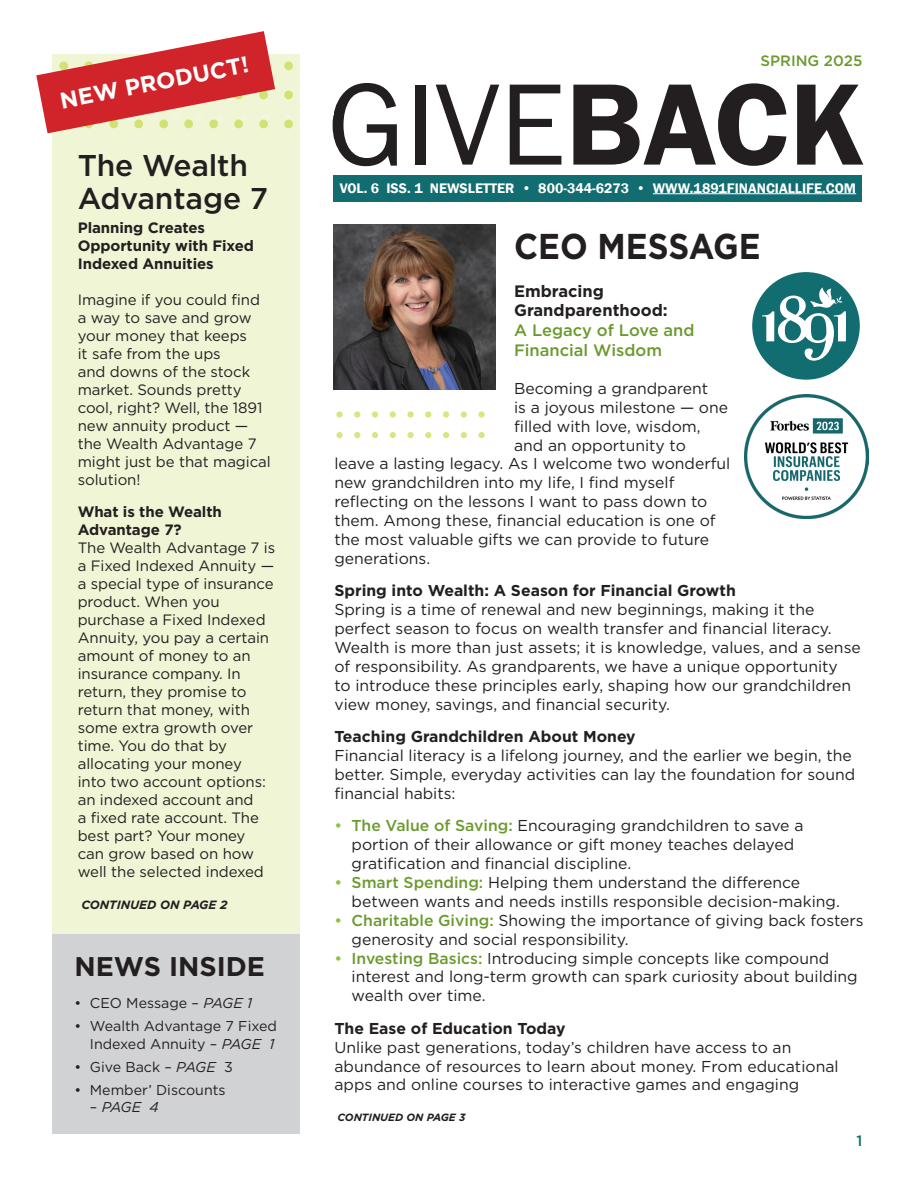
<style>
.page{position:relative;width:918px;height:1188px;background:#fff}
.page>*{position:absolute;margin:0;border:0;box-sizing:border-box;transform-origin:0 0}
.t1{font:120px "Franklin Gothic";color:#231f20}
.t2{font:700 35.85px "Gotham";color:#231f20;scale:.91 1}
.t3{font:500 30px/33px "Gotham";letter-spacing:-.005em;color:#231f20}
.t4{font:700 27px "Gotham";color:#231f20}
.Body_Copy{font:700 22.8px "Gotham";color:#fff}
.t5{font:500 16.5px/19.8px "Gotham";color:#6a9a2e}
.t6{font:700 16.5px/19.8px "Gotham";color:#231f20}
.t7{font:15.75px/18.9px "Gotham";color:#231f20}
.t8{font:700 15.75px "Gotham";color:#231f20}
.t9{font:15px/18px "Gotham";letter-spacing:-.005em;color:#231f20}
.t10{font:700 15px/18px "Gotham";letter-spacing:-.005em;color:#231f20}
.t11{font:500 15px "Gotham";color:#6a9a2e}
.t12{font:500 15px "Gotham";color:#126d70}
.t13{font:14.25px/17.1px "Gotham";color:#231f20;text-align:right}
.t14{font:600 14.25px "Franklin Gothic";color:#fff}
.t15{font:italic 14.25px "Gotham";color:#231f20}
.t16{font:italic 700 12px "Gotham";color:#231f20}
.t17{font:italic 700 10.5px "Gotham";color:#231f20}
.s1{font-style:italic}
.s2{font-style:normal}
.s3{font-weight:600}
.s4{font-weight:500;color:#8bc63e}
.s5{font-weight:500;color:#6a9a2e}
</style>
<div class="page">
<div style="left:52px;top:54px;width:248px;height:880px;background:#f0f5d5"></div>
<div style="left:284px;top:88px;width:8px;height:8px;background:#f2f6dd;border-radius:50%"></div>
<svg style="left:284px;top:61px;width:9px;height:9px"></svg>
<svg style="left:284px;top:90px;width:9px;height:9px"></svg>
<div style="left:284px;top:120px;width:9px;height:8px;background:#d2e272;border-radius:50%"></div>
<div style="left:334px;top:176px;width:528px;height:26px;background:#126d70"></div>
<div style="left:52px;top:934px;width:248px;height:200px;background:#d1d2d4"></div>
<hr style="left:653px;top:193px;width:203px;height:1px;background:#fff">
<img style="left:333px;top:224px;width:162px;height:166px">
<div style="left:443px;top:411px;width:6px;height:7px;background:#d8e682;border-radius:50%"></div>
<div style="left:425px;top:411px;width:6px;height:7px;background:#d8e682;border-radius:50%"></div>
<svg style="left:478px;top:411px;width:7px;height:7px"></svg>
<div style="left:461px;top:411px;width:6px;height:7px;background:#d8e682;border-radius:50%"></div>
<svg style="left:443px;top:432px;width:6px;height:6px"></svg>
<svg style="left:425px;top:432px;width:6px;height:6px"></svg>
<div style="left:478px;top:432px;width:7px;height:6px;background:#d8e682;border-radius:50%"></div>
<svg style="left:461px;top:432px;width:6px;height:6px"></svg>
<div style="left:372px;top:411px;width:6px;height:7px;background:#d8e682;border-radius:50%"></div>
<div style="left:354px;top:411px;width:6px;height:7px;background:#d8e682;border-radius:50%"></div>
<svg style="left:407px;top:411px;width:7px;height:7px"></svg>
<div style="left:390px;top:411px;width:6px;height:7px;background:#d8e682;border-radius:50%"></div>
<svg style="left:372px;top:432px;width:6px;height:6px"></svg>
<svg style="left:354px;top:432px;width:6px;height:6px"></svg>
<div style="left:407px;top:432px;width:7px;height:6px;background:#d8e682;border-radius:50%"></div>
<svg style="left:390px;top:432px;width:6px;height:6px"></svg>
<svg style="left:336px;top:411px;width:7px;height:7px"></svg>
<div style="left:336px;top:432px;width:7px;height:6px;background:#d8e682;border-radius:50%"></div>
<div style="left:752px;top:272px;width:108px;height:108px;background:#126d70;border-radius:50%"></div>
<svg style="left:762px;top:287px;width:84px;height:74px"></svg>
<img style="left:745px;top:395px;width:124px;height:124px">
<svg style="left:36px;top:31px;width:239px;height:102px"></svg>
<p class="Body_Copy" style="left:58px;top:86px;width:193px;rotate:-11deg">NEW PRODUCT!</p>
<p class="t3" style="left:78px;top:149px;width:192px">The Wealth<br>Advantage 7</p>
<p class="t10" style="left:78px;top:219px;width:129px">Planning Creates</p>
<p class="t10" style="left:78px;top:237px;width:178px">Opportunity with Fixed<br>Indexed Annuities</p>
<p class="t9" style="left:78px;top:290px;width:195px">Imagine if you could find a way to save and grow your money that keeps<br>it safe from the ups<br>and downs of the stock market. Sounds pretty cool, right? Well, the 1891 new annuity product — the Wealth Advantage 7 might just be that magical solution!</p>
<p class="t10" style="left:78px;top:502px;width:146px">What is the Wealth<br>Advantage 7?</p>
<p class="t9" style="left:78px;top:538px;width:199px">The Wealth Advantage 7 is a Fixed Indexed Annuity — a special type of insurance product. When you purchase a Fixed Indexed<br>Annuity, you pay a certain amount of money to an insurance company. In return, they promise to return that money, with some extra growth over time. You do that by allocating your money<br>into two account options: an indexed account and<br>a fixed rate account. The best part? Your money can grow based on how well the selected indexed</p>
<p class="t16" style="left:81px;top:897px;width:148px">CONTINUED ON PAGE 2</p>
<p class="t4" style="left:75px;top:949px;width:192px">NEWS INSIDE</p>
<p class="t13" style="left:75px;top:994px;width:179px">• CEO Message – <span class="s1">PAGE 1</span></p>
<p class="t13" style="left:75px;top:1018px;width:204px">• Wealth Advantage 7 Fixed<br>Indexed Annuity – <span class="s1">PAGE 1</span></p>
<p class="t13" style="left:75px;top:1058px;width:160px">• Give Back – <span class="s1">PAGE</span> 3</p>
<p class="t13" style="left:75px;top:1081px;width:153px">• Member’ Discounts</p>
<p class="t15" style="left:90px;top:1098px;width:70px"><span class="s2">–</span> PAGE 4</p>
<p class="t11" style="left:761px;top:51px;width:103px">SPRING 2025</p>
<p class="t1" style="left:328px;top:50px;width:539px">GIVE<span class="s3">BACK</span></p>
<p class="t14" style="left:340px;top:179px;width:518px">VOL. 6 ISS. 1 NEWSLETTER • 800-344-6273 • WWW.1891FINANCIALLIFE.COM</p>
<p class="t2" style="left:514px;top:222px;width:272px">CEO MESSAGE</p>
<p class="t6" style="left:514px;top:281px;width:155px">Embracing<br>Grandparenthood:</p>
<p class="t5" style="left:514px;top:320px;width:182px">A Legacy of Love and<br>Financial Wisdom</p>
<p class="t7" style="left:514px;top:379px;width:196px">Becoming a grandparent</p>
<p class="t7" style="left:514px;top:397px;width:216px">is a joyous milestone — one</p>
<p class="t7" style="left:514px;top:416px;width:188px">filled with love, wisdom,</p>
<p class="t7" style="left:514px;top:435px;width:173px">and an opportunity to</p>
<p class="t7" style="left:334px;top:454px;width:397px">leave a lasting legacy. As I welcome two wonderful</p>
<p class="t7" style="left:334px;top:473px;width:342px">new grandchildren into my life, I find myself</p>
<p class="t7" style="left:334px;top:492px;width:375px">reflecting on the lessons I want to pass down to</p>
<p class="t7" style="left:334px;top:511px;width:383px">them. Among these, financial education is one of</p>
<p class="t7" style="left:334px;top:530px;width:376px">the most valuable gifts we can provide to future</p>
<p class="t7" style="left:334px;top:549px;width:97px">generations.</p>
<p class="t8" style="left:334px;top:580px;width:403px">Spring into Wealth: A Season for Financial Growth</p>
<p class="t7" style="left:334px;top:600px;width:528px">Spring is a time of renewal and new beginnings, making it the perfect season to focus on wealth transfer and financial literacy.<br>Wealth is more than just assets; it is knowledge, values, and a sense of responsibility. As grandparents, we have a unique opportunity<br>to introduce these principles early, shaping how our grandchildren view money, savings, and financial security.</p>
<p class="t8" style="left:334px;top:726px;width:303px">Teaching Grandchildren About Money</p>
<p class="t7" style="left:334px;top:746px;width:522px">Financial literacy is a lifelong journey, and the earlier we begin, the better. Simple, everyday activities can lay the foundation for sound financial habits:</p>
<p class="t7" style="left:352px;top:816px;width:453px;text-indent:-17px"><span class="s4">•</span> <span class="s5">The Value of Saving:</span> Encouraging grandchildren to save a portion of their allowance or gift money teaches delayed gratification and financial discipline.</p>
<p class="t7" style="left:352px;top:873px;width:490px;text-indent:-17px"><span class="s4">•</span> <span class="s5">Smart Spending:</span> Helping them understand the difference between wants and needs instills responsible decision-making.</p>
<p class="t7" style="left:352px;top:910px;width:514px;text-indent:-17px"><span class="s4">•</span> <span class="s5">Charitable Giving:</span> Showing the importance of giving back fosters generosity and social responsibility.</p>
<p class="t7" style="left:352px;top:948px;width:508px;text-indent:-17px"><span class="s4">•</span> <span class="s5">Investing Basics:</span> Introducing simple concepts like compound interest and long-term growth can spark curiosity about building wealth over time.</p>
<p class="t8" style="left:334px;top:1018px;width:233px">The Ease of Education Today</p>
<p class="t7" style="left:334px;top:1037px;width:506px">Unlike past generations, today’s children have access to an abundance of resources to learn about money. From educational apps and online courses to interactive games and engaging</p>
<p class="t17" style="left:338px;top:1110px;width:129px">CONTINUED ON PAGE 3</p>
<p class="t12" style="left:856px;top:1131px;width:7px">1</p>
</div>
